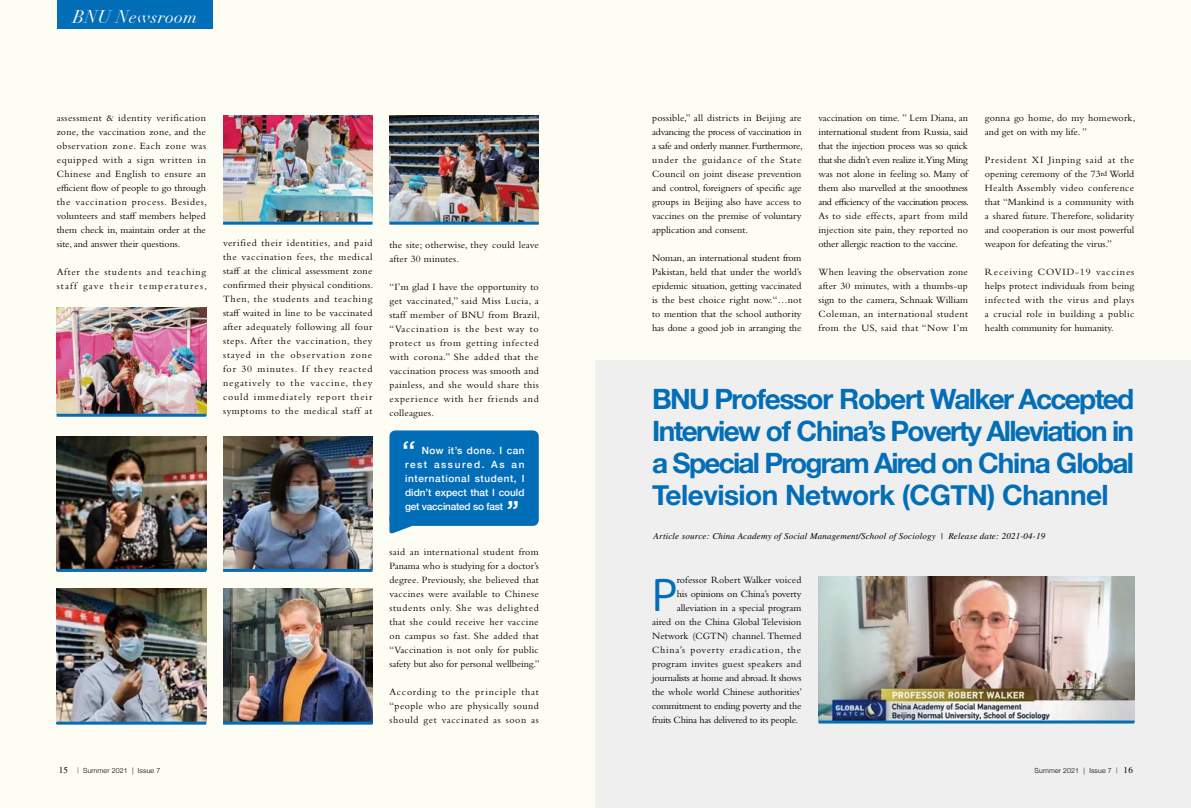
<style>
.page{position:relative;width:1191px;height:808px;background:#fff}
.page>*{position:absolute;margin:0;border:0;box-sizing:border-box;transform-origin:0 0}
.t1{font:42.9px "Neo Tech";color:#036eb8}
.t2{font:700 28px/32px "Helvetica Neue";letter-spacing:-.02em;color:#036eb8;text-align:justify}
.t3{font:26px "EPSON FUTO KAKUGO";color:#fff}
.t4{font:italic 18px "Linotype Didot Oldstyle Figures";letter-spacing:.02em;color:#fff}
.t5{font:10px/14px "Bembo Std";color:#000;text-align:justify}
.t6{font:10px "Bembo Std";letter-spacing:-.02em;color:#000}
.t7{font:500 10px/14px "Helvetica Neue";color:#fff;text-align:justify}
.t8{font:10px/14px "Bembo Std";letter-spacing:.08em;color:#000}
.t9{font:10px/14px "Bembo Std";letter-spacing:.02em;color:#000}
.t10{font:10px "Bembo Std";letter-spacing:.03em;color:#000}
.t11{font:10px "Bembo Std";letter-spacing:.07em;color:#000}
.t12{font:italic 9px "STIX General";letter-spacing:.02em;color:#000}
.t13{font:300 7px "Helvetica Neue";letter-spacing:.02em;color:#000}
.s1{font-family:"STIX General";font-weight:400;font-size:9px}
.s2{font-size:6px}
</style>
<div class="page">
<div style="left:0;top:0;width:595px;height:808px;background:#fefdf3"></div>
<div style="left:595px;top:0;width:596px;height:361px;background:#fefdf3"></div>
<div style="left:595px;top:360px;width:596px;height:448px;background:#efefef"></div>
<div style="left:57px;top:0;width:156px;height:28px;background:#036eb8"></div>
<img style="left:57px;top:436px;width:149px;height:133px">
<img style="left:57px;top:589px;width:149px;height:133px">
<img style="left:223px;top:436px;width:149px;height:133px">
<img style="left:223px;top:589px;width:149px;height:133px">
<img style="left:223px;top:116px;width:149px;height:106px">
<img style="left:389px;top:115px;width:150px;height:107px">
<img style="left:57px;top:308px;width:149px;height:106px">
<div style="left:389px;top:430px;width:150px;height:96px;background:#036eb8;border-radius:6px"></div>
<svg style="left:389px;top:515px;width:24px;height:19px"></svg>
<img style="left:818px;top:577px;width:316px;height:143px">
<hr style="left:223px;top:222px;width:149px;height:3px;background:#036eb8">
<hr style="left:389px;top:222px;width:150px;height:3px;background:#036eb8">
<hr style="left:57px;top:414px;width:149px;height:3px;background:#036eb8">
<hr style="left:57px;top:569px;width:149px;height:3px;background:#036eb8">
<hr style="left:57px;top:722px;width:149px;height:3px;background:#036eb8">
<hr style="left:223px;top:569px;width:149px;height:3px;background:#036eb8">
<hr style="left:223px;top:722px;width:149px;height:3px;background:#036eb8">
<hr style="left:818px;top:720px;width:316px;height:3px;background:#036eb8">
<h3 class="t4" style="left:73px;top:6px;width:126px">BNU Newsroom</h3>
<p class="t5" style="left:57px;top:111px;width:152px">assessment &amp; identity verification zone, the vaccination zone, and the observation zone. Each zone was equipped with a sign written in Chinese and English to ensure an efficient flow of people to go through the vaccination process. Besides, volunteers and staff members helped them check in, maintain order at the site, and answer their questions.</p>
<p class="t8" style="left:57px;top:265px;width:152px">After the students and teaching staff gave their temperatures,</p>
<p class="t5" style="left:223px;top:236px;width:152px">verified their identities, and paid the vaccination fees, the medical staff at the clinical assessment zone confirmed their physical conditions.<br>Then, the students and teaching staff waited in line to be vaccinated after adequately following all four steps. After the vaccination, they stayed in the observation zone for 30 minutes. If they reacted negatively to the vaccine, they could immediately report their symptoms to the medical staff at</p>
<p class="t9" style="left:389px;top:238px;width:151px">the site; otherwise, they could leave after 30 minutes.</p>
<p class="t5" style="left:389px;top:280px;width:152px">“I’m glad I have the opportunity to get vaccinated,” said Miss Lucia, a staff member of BNU from Brazil, “Vaccination is the best way to protect us from getting infected with corona.” She added that the vaccination process was smooth and painless, and she would share this experience with her friends and colleagues.</p>
<h3 class="t3" style="left:390px;top:441px;width:27px">“</h3>
<p class="t7" style="left:405px;top:443px;width:121px;text-indent:17px">Now it’s done. I can rest assured. As an international student, I didn’t expect that I could get vaccinated so fast</p>
<h3 class="t3" style="left:507px;top:501px;width:14px">"</h3>
<p class="t5" style="left:389px;top:544px;width:152px">said an international student from Panama who is studying for a doctor’s degree. Previously, she believed that vaccines were available to Chinese students only. She was delighted that she could receive her vaccine on campus so fast. She added that “Vaccination is not only for public safety but also for personal wellbeing.”</p>
<p class="t5" style="left:389px;top:684px;width:151px">According to the principle that “people who are physically sound should get vaccinated as soon as</p>
<p class="t5" style="left:652px;top:111px;width:152px;text-align:left">possible,” all districts in Beijing are advancing the process of vaccination in a safe and orderly manner. Furthermore, under the guidance of the State Council on joint disease prevention and control, foreigners of specific age groups in Beijing also have access to vaccines on the premise of voluntary application and consent.</p>
<p class="t5" style="left:652px;top:251px;width:151px">Noman, an international student from Pakistan, held that under the world’s epidemic situation, getting vaccinated is the best choice right now.“…not to mention that the school authority has done a good job in arranging the</p>
<p class="t5" style="left:818px;top:111px;width:152px">vaccination on time. ” Lem Diana, an international student from Russia, said that the injection process was so quick that she didn’t even realize it.Ying Ming was not alone in feeling so. Many of them also marvelled at the smoothness and efficiency of the vaccination process.<br>As to side effects, apart from mild injection site pain, they reported no other allergic reaction to the vaccine.</p>
<p class="t5" style="left:818px;top:265px;width:151px">When leaving the observation zone after 30 minutes, with a thumbs-up sign to the camera, Schnaak William Coleman, an international student from the US, said that “Now I’m</p>
<p class="t5" style="left:985px;top:111px;width:152px">gonna go home, do my homework, and get on with my life. ”</p>
<p class="t5" style="left:985px;top:153px;width:151px">President XI Jinping said at the opening ceremony of the 73<sup>rd</sup> World Health Assembly video conference that “Mankind is a community with a shared future. Therefore, solidarity and cooperation is our most powerful weapon for defeating the virus.”</p>
<p class="t5" style="left:985px;top:265px;width:151px">Receiving COVID-19 vaccines helps protect individuals from being infected with the virus and plays a crucial role in building a public health community for humanity.</p>
<h2 class="t2" style="left:652px;top:384px;width:484px">BNU Professor Robert Walker Accepted Interview of China’s Poverty Alleviation in a Special Program Aired on China Global Television Network (CGTN) Channel</h2>
<p class="t12" style="left:653px;top:530px;width:393px">Article source: China Academy of Social Management/School of Sociology | Release date: 2021-04-19</p>
<h1 class="t1" style="left:652px;top:574px;width:27px">P</h1>
<p class="t5" style="left:677px;top:572px;width:126px">rofessor Robert Walker voiced</p>
<p class="t5" style="left:677px;top:586px;width:126px">his opinions on China’s poverty</p>
<p class="t5" style="left:677px;top:600px;width:126px">alleviation in a special program</p>
<p class="t5" style="left:652px;top:614px;width:151px">aired on the China Global Television</p>
<p class="t5" style="left:652px;top:628px;width:151px">Network (CGTN) channel. Themed</p>
<p class="t11" style="left:652px;top:644px;width:151px">China’s poverty eradication, the</p>
<p class="t10" style="left:652px;top:658px;width:151px">program invites guest speakers and</p>
<p class="t6" style="left:652px;top:672px;width:151px">journalists at home and abroad. It shows</p>
<p class="t5" style="left:652px;top:684px;width:151px">the whole world Chinese authorities’</p>
<p class="t6" style="left:652px;top:700px;width:151px">commitment to ending poverty and the</p>
<p class="t6" style="left:652px;top:714px;width:147px">fruits China has delivered to its people.</p>
<p class="t13" style="left:59px;top:765px;width:103px"><span class="s1">15</span> <span class="s2">|</span> Summer 2021 | Issue 7</p>
<p class="t13" style="left:1034px;top:765px;width:100px">Summer 2021 | Issue 7 <span class="s2">|</span> <span class="s1">16</span></p>
</div>
